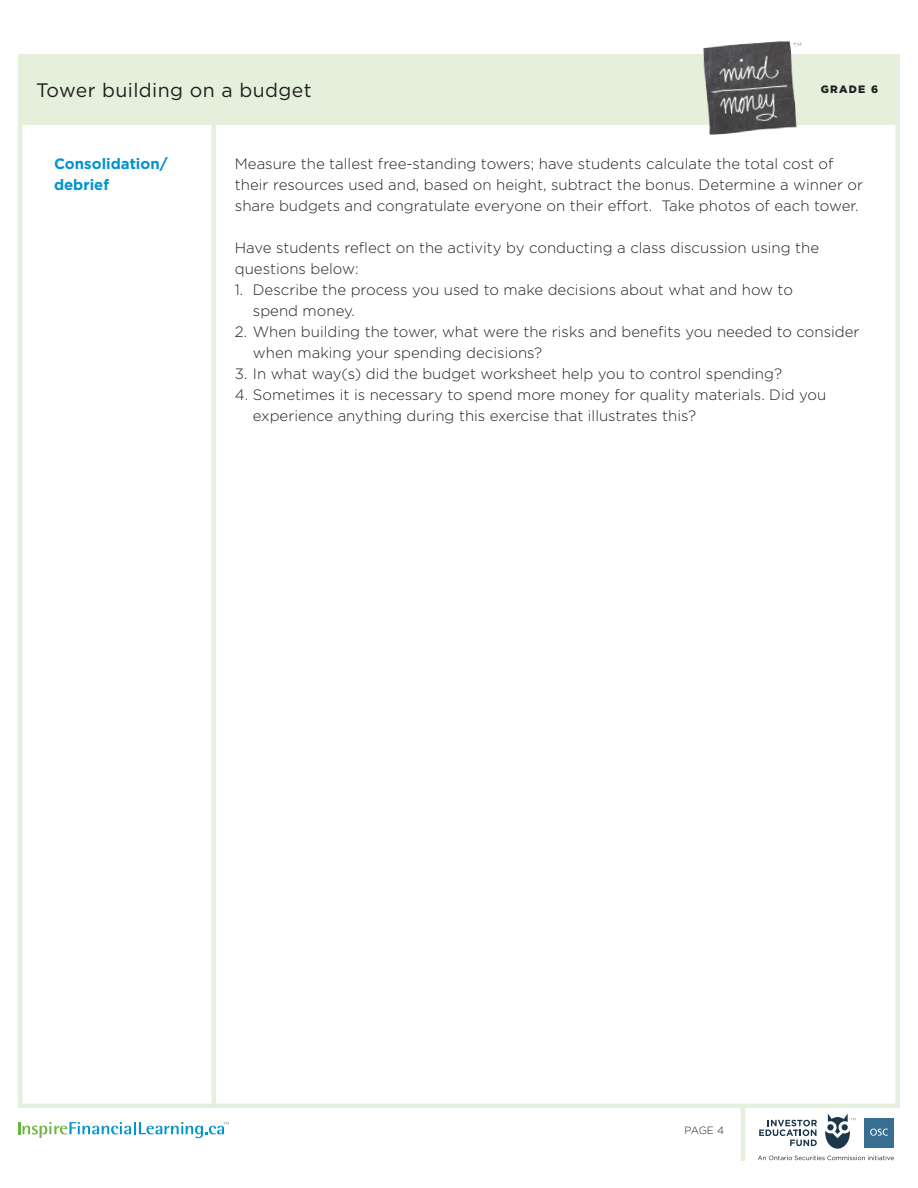
<style>
.page{position:relative;width:918px;height:1188px;background:#fff}
.page>*{position:absolute;margin:0;border:0;box-sizing:border-box;transform-origin:0 0}
.t1{font:19.5px "Gotham";letter-spacing:.02em;color:#231f20}
.Body_Numbered_no_par{font:300 15px/21px "Gotham";color:#231f20}
.Body___space_after{font:300 15px/21px "Gotham";color:#231f20}
.Body{font:300 15px/21px "Gotham";color:#231f20}
.Heading{font:700 15px/21px "Gotham";color:#0093d0}
.t2{font:900 10.65px "Gotham";letter-spacing:.12em;color:#231f20}
.t3{font:300 10.5px "Gotham";color:#231f20}
</style>
<div class="page">
<svg style="left:759px;top:1120px;width:58px;height:26px"></svg>
<svg style="left:825px;top:1114px;width:30px;height:35px"></svg>
<div style="left:864px;top:1118px;width:30px;height:30px;background:#386e8f"></div>
<svg style="left:870px;top:1129px;width:18px;height:7px"></svg>
<svg style="left:758px;top:1156px;width:136px;height:4px"></svg>
<hr style="left:741px;top:1108px;width:4px;height:53px;background:#e5f0dc">
<svg style="left:18px;top:1122px;width:210px;height:16px"></svg>
<hr style="left:212px;top:82px;width:4px;height:1026px;background:#e5f0dc">
<div style="left:18px;top:54px;width:882px;height:70px;background:#e5f0dc"></div>
<img style="left:696px;top:41px;width:118px;height:94px">
<h1 class="t1" style="left:36px;top:78px;width:277px">Tower building on a budget</h1>
<p class="t2" style="left:821px;top:82px;width:59px">GRADE 6</p>
<p class="Heading" style="left:54px;top:153px;width:115px">Consolidation/ debrief</p>
<p class="Body___space_after" style="left:235px;top:152px;width:630px">Measure the tallest free-standing towers; have students calculate the total cost of their resources used and, based on height, subtract the bonus. Determine a winner or share budgets and congratulate everyone on their effort. Take photos of each tower.</p>
<p class="Body" style="left:235px;top:236px;width:586px">Have students reflect on the activity by conducting a class discussion using the questions below:</p>
<p class="Body_Numbered_no_par" style="left:253px;top:278px;width:542px;text-indent:-18px">1. Describe the process you used to make decisions about what and how to spend money.</p>
<p class="Body_Numbered_no_par" style="left:253px;top:320px;width:608px;text-indent:-18px">2. When building the tower, what were the risks and benefits you needed to consider when making your spending decisions?</p>
<p class="Body_Numbered_no_par" style="left:235px;top:362px;width:549px">3. In what way(s) did the budget worksheet help you to control spending?</p>
<p class="Body_Numbered_no_par" style="left:253px;top:383px;width:575px;text-indent:-18px">4. Sometimes it is necessary to spend more money for quality materials. Did you experience anything during this exercise that illustrates this?</p>
<p class="t3" style="left:685px;top:1124px;width:41px">PAGE 4</p>
</div>
